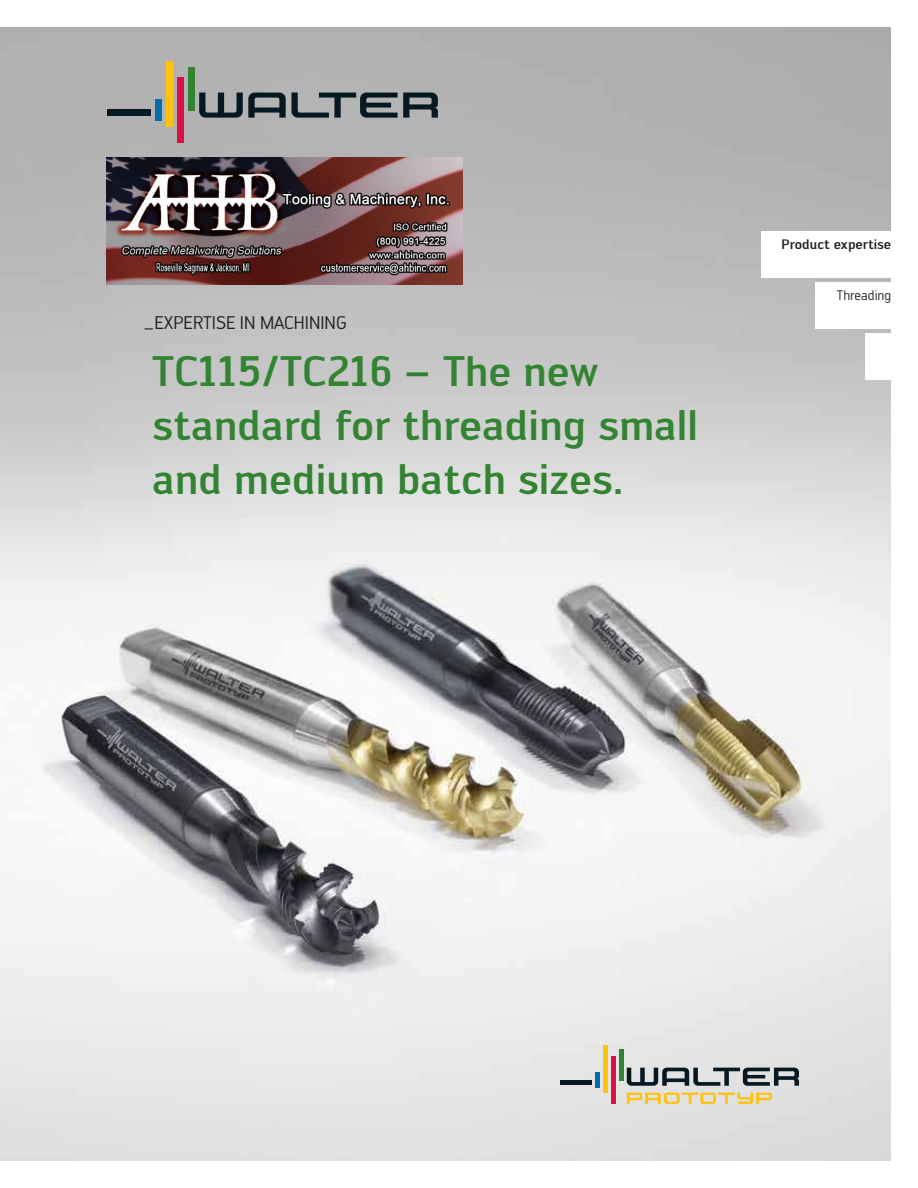
<style>
.page{position:relative;width:918px;height:1188px;background:#fff}
.page>*{position:absolute;margin:0;border:0;box-sizing:border-box;transform-origin:0 0}
.t1{font:500 42px/54px "Walter PRO";color:#328432}
.t2{font:18px "Walter PRO";color:#231f20}
.t3{font:500 13.5px "Walter PRO";color:#231f20}
.t4{font:13.5px "Walter PRO";color:#231f20}
</style>
<div class="page">
<img style="left:0;top:27px;width:891px;height:1134px">
<div style="left:166px;top:61px;width:7px;height:66px;background:#ffc20d"></div>
<div style="left:177px;top:77px;width:7px;height:66px;background:#d81249"></div>
<div style="left:188px;top:67px;width:6px;height:44px;background:#328432"></div>
<div style="left:107px;top:110px;width:44px;height:6px;background:#061922"></div>
<div style="left:155px;top:99px;width:7px;height:22px;background:#006ead"></div>
<svg style="left:199px;top:93px;width:239px;height:25px;background:#626b6f"></svg>
<div style="left:866px;top:333px;width:52px;height:47px;background:#fff"></div>
<div style="left:816px;top:282px;width:102px;height:47px;background:#fff"></div>
<hr style="left:611px;top:1056px;width:4px;height:48px;background:#d81249">
<hr style="left:619px;top:1049px;width:4px;height:32px;background:#328432">
<div style="left:560px;top:1080px;width:32px;height:5px;background:#061922"></div>
<div style="left:595px;top:1072px;width:5px;height:16px;background:#006ead"></div>
<svg style="left:627px;top:1068px;width:172px;height:18px;background:#7b8488"></svg>
<div style="left:603px;top:1045px;width:5px;height:48px;background:#ffc20d"></div>
<svg style="left:627px;top:1093px;width:145px;height:11px;background:#edd385"></svg>
<div style="left:761px;top:231px;width:157px;height:47px;background:#fff"></div>
<img style="left:107px;top:158px;width:355px;height:126px">
<p class="t2" style="left:144px;top:312px;width:205px">_EXPERTISE IN MACHINING</p>
<p class="t1" style="left:152px;top:344px;width:548px">TC115/TC216 – The new standard for threading small and medium batch sizes.</p>
<p class="t3" style="left:782px;top:236px;width:111px">Product expertise</p>
<p class="t4" style="left:837px;top:287px;width:56px">Threading</p>
</div>
